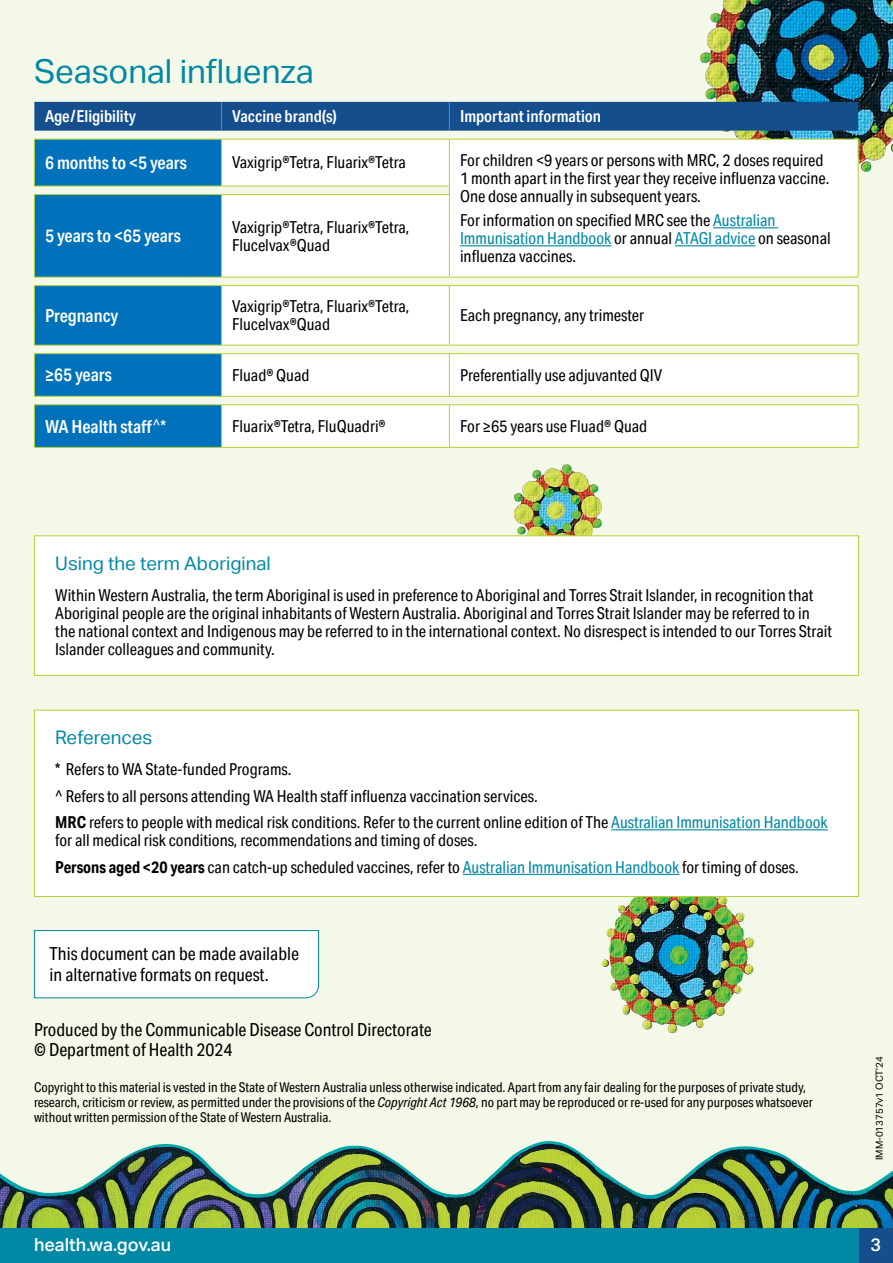
<style>
.page{position:relative;width:893px;height:1263px;background:#f4f8e8}
.page>*{position:absolute;margin:0;border:0;box-sizing:border-box;transform-origin:0 0}
.t1{font:33px "Aktiv Grotesk";color:#0088a5}
.t2{font:18.75px "Aktiv Grotesk";color:#0088a5}
.t3{font:18px/19.5px "Aktiv Grotesk Cd";color:#000}
.t4{font:600 18px "Aktiv Grotesk Cd";color:#fff}
.t5{font:500 18px "Aktiv Grotesk";color:#fff}
.t6{font:16.5px/18px "Aktiv Grotesk Cd";color:#000}
.t7{font:600 16.5px "Aktiv Grotesk Cd";color:#fff}
.t8{font:13.5px/15px "Aktiv Grotesk Cd";color:#000}
.t9{font:9.75px "Aktiv Grotesk";color:#000}
.s1{color:#0088a5}
.s2{font-weight:400}
.s3{font-size:15px}
.s4{font-weight:700}
.s5{font-style:italic}
</style>
<div class="page">
<img style="left:0;top:1141px;width:893px;height:88px">
<img style="left:514px;top:464px;width:88px;height:71px">
<img style="left:606px;top:897px;width:136px;height:136px">
<div style="left:34px;top:710px;width:825px;height:187px;background:#fff;border:1px solid #b3d235"></div>
<hr style="left:611px;top:829px;width:217px;height:1px;background:#0088a5">
<hr style="left:463px;top:874px;width:216px;height:1px;background:#0088a5">
<div style="left:34px;top:535px;width:825px;height:141px;background:#fff;border:1px solid #b3d235"></div>
<img style="left:699px;top:0;width:194px;height:172px">
<svg style="left:35px;top:140px;width:186px;height:307px;background:#187fbf"></svg>
<svg style="left:222px;top:140px;width:636px;height:307px;background:#fdfefb"></svg>
<hr style="left:34px;top:140px;width:1px;height:46px;background:#b3d235">
<hr style="left:221px;top:140px;width:1px;height:46px;background:#b3d235">
<hr style="left:449px;top:140px;width:1px;height:46px;background:#b3d235">
<hr style="left:858px;top:140px;width:1px;height:46px;background:#b3d235">
<hr style="left:858px;top:195px;width:1px;height:82px;background:#b3d235">
<hr style="left:34px;top:186px;width:187px;height:1px;background:#b3d235">
<hr style="left:221px;top:186px;width:229px;height:1px;background:#b3d235">
<hr style="left:34px;top:194px;width:187px;height:1px;background:#b3d235">
<hr style="left:34px;top:195px;width:1px;height:82px;background:#b3d235">
<hr style="left:221px;top:194px;width:229px;height:1px;background:#b3d235">
<hr style="left:221px;top:195px;width:1px;height:82px;background:#b3d235">
<hr style="left:449px;top:195px;width:1px;height:82px;background:#b3d235">
<hr style="left:34px;top:277px;width:187px;height:1px;background:#b3d235">
<hr style="left:221px;top:277px;width:228px;height:1px;background:#b3d235">
<hr style="left:449px;top:277px;width:409px;height:1px;background:#b3d235">
<hr style="left:34px;top:285px;width:187px;height:1px;background:#b3d235">
<hr style="left:34px;top:286px;width:1px;height:59px;background:#b3d235">
<hr style="left:221px;top:285px;width:228px;height:1px;background:#b3d235">
<hr style="left:221px;top:286px;width:1px;height:59px;background:#b3d235">
<hr style="left:449px;top:285px;width:409px;height:1px;background:#b3d235">
<hr style="left:449px;top:286px;width:1px;height:59px;background:#b3d235">
<hr style="left:858px;top:286px;width:1px;height:59px;background:#b3d235">
<hr style="left:34px;top:345px;width:187px;height:1px;background:#b3d235">
<hr style="left:221px;top:345px;width:228px;height:1px;background:#b3d235">
<hr style="left:449px;top:345px;width:409px;height:1px;background:#b3d235">
<hr style="left:34px;top:353px;width:187px;height:1px;background:#b3d235">
<hr style="left:34px;top:354px;width:1px;height:42px;background:#b3d235">
<hr style="left:221px;top:353px;width:228px;height:1px;background:#b3d235">
<hr style="left:221px;top:354px;width:1px;height:42px;background:#b3d235">
<hr style="left:449px;top:353px;width:409px;height:1px;background:#b3d235">
<hr style="left:449px;top:354px;width:1px;height:42px;background:#b3d235">
<hr style="left:858px;top:354px;width:1px;height:42px;background:#b3d235">
<hr style="left:34px;top:396px;width:187px;height:1px;background:#b3d235">
<hr style="left:221px;top:396px;width:228px;height:1px;background:#b3d235">
<hr style="left:449px;top:396px;width:409px;height:1px;background:#b3d235">
<hr style="left:34px;top:404px;width:187px;height:1px;background:#b3d235">
<hr style="left:34px;top:405px;width:1px;height:42px;background:#b3d235">
<hr style="left:221px;top:404px;width:228px;height:1px;background:#b3d235">
<hr style="left:221px;top:405px;width:1px;height:42px;background:#b3d235">
<hr style="left:449px;top:404px;width:409px;height:1px;background:#b3d235">
<hr style="left:449px;top:405px;width:1px;height:42px;background:#b3d235">
<hr style="left:858px;top:405px;width:1px;height:42px;background:#b3d235">
<hr style="left:34px;top:447px;width:187px;height:1px;background:#b3d235">
<hr style="left:221px;top:447px;width:228px;height:1px;background:#b3d235">
<hr style="left:449px;top:447px;width:409px;height:1px;background:#b3d235">
<div style="left:34px;top:102px;width:824px;height:29px;background:#144e8c"></div>
<hr style="left:34px;top:139px;width:187px;height:1px;background:#b3d235">
<hr style="left:221px;top:139px;width:228px;height:1px;background:#b3d235">
<hr style="left:449px;top:139px;width:409px;height:1px;background:#b3d235">
<hr style="left:713px;top:227px;width:65px;height:1px;background:#0088a5">
<hr style="left:460px;top:245px;width:151px;height:1px;background:#0088a5">
<hr style="left:675px;top:245px;width:80px;height:1px;background:#0088a5">
<div style="left:859px;top:1229px;width:34px;height:34px;background:#144e8c"></div>
<div style="left:0;top:1229px;width:859px;height:34px;background:#0088a5"></div>
<div style="left:34px;top:930px;width:285px;height:68px;background:#fff"></div>
<h1 class="t1" style="left:34px;top:52px;width:282px">Seasonal influenza</h1>
<p class="t7" style="left:45px;top:107px;width:93px">Age/Eligibility</p>
<p class="t7" style="left:232px;top:107px;width:106px">Vaccine brand(s)</p>
<p class="t7" style="left:460px;top:107px;width:142px">Important information</p>
<p class="t4" style="left:45px;top:152px;width:143px">6 months to &lt;5 years</p>
<p class="t6" style="left:232px;top:153px;width:175px">Vaxigrip®Tetra, Fluarix®Tetra</p>
<p class="t6" style="left:460px;top:151px;width:371px">For children &lt;9 years or persons with MRC, 2 doses required<br>1 month apart in the first year they receive influenza vaccine.<br>One dose annually in subsequent years.</p>
<p class="t6" style="left:460px;top:211px;width:372px">For information on specified MRC see the <span class="s1">Australian<br>Immunisation Handbook</span> or annual <span class="s1">ATAGI advice</span> on seasonal influenza vaccines.</p>
<p class="t4" style="left:45px;top:225px;width:137px">5 years to &lt;65 years</p>
<p class="t6" style="left:232px;top:218px;width:179px">Vaxigrip®Tetra, Fluarix®Tetra,<br>Flucelvax®Quad</p>
<p class="t4" style="left:45px;top:305px;width:75px">Pregnancy</p>
<p class="t6" style="left:232px;top:297px;width:179px">Vaxigrip®Tetra, Fluarix®Tetra,<br>Flucelvax®Quad</p>
<p class="t6" style="left:460px;top:306px;width:186px">Each pregnancy, any trimester</p>
<p class="t4" style="left:45px;top:365px;width:68px">≥65 years</p>
<p class="t6" style="left:232px;top:366px;width:79px">Fluad® Quad</p>
<p class="t6" style="left:460px;top:366px;width:204px">Preferentially use adjuvanted QIV</p>
<p class="t4" style="left:45px;top:416px;width:122px">WA Health staff<sup>^</sup><span class="s2">*</span></p>
<p class="t6" style="left:232px;top:417px;width:155px">Fluarix®Tetra, FluQuadri®</p>
<p class="t6" style="left:460px;top:417px;width:189px">For ≥65 years use Fluad® Quad</p>
<p class="t2" style="left:55px;top:553px;width:217px">Using the term Aboriginal</p>
<p class="t6" style="left:55px;top:586px;width:778px">Within Western Australia, the term Aboriginal is used in preference to Aboriginal and Torres Strait Islander, in recognition that Aboriginal people are the original inhabitants of Western Australia. Aboriginal and Torres Strait Islander may be referred to in the national context and Indigenous may be referred to in the international context. No disrespect is intended to our Torres Strait Islander colleagues and community.</p>
<p class="t2" style="left:55px;top:727px;width:99px">References</p>
<p class="t6" style="left:55px;top:756px;width:774px;line-height:26.5px">* Refers to WA State-funded Programs.<br><span class="s3">^</span> Refers to all persons attending WA Health staff influenza vaccination services.<br><span class="s4">MRC</span> refers to people with medical risk conditions. Refer to the current online edition of The <span class="s1">Australian Immunisation Handbook</span></p>
<p class="t6" style="left:55px;top:827px;width:745px;line-height:26.5px">for all medical risk conditions, recommendations and timing of doses.<br><span class="s4">Persons aged &lt;20 years</span> can catch-up scheduled vaccines, refer to <span class="s1">Australian Immunisation Handbook</span> for timing of doses.</p>
<p class="t3" style="left:50px;top:943px;width:251px;line-height:21px">This document can be made available in alternative formats on request.</p>
<p class="t3" style="left:34px;top:1020px;width:399px">Produced by the Communicable Disease Control Directorate © Department of Health 2024</p>
<p class="t8" style="left:34px;top:1079px;width:780px">Copyright to this material is vested in the State of Western Australia unless otherwise indicated. Apart from any fair dealing for the purposes of private study, research, criticism or review, as permitted under the provisions of the <span class="s5">Copyright Act 1968</span>, no part may be reproduced or re-used for any purposes whatsoever without written permission of the State of Western Australia.</p>
<p class="t9" style="left:874px;top:1160px;width:106px;rotate:-90deg">IMM-013757v1 OCT’24</p>
<p class="t5" style="left:34px;top:1234px;width:139px">health.wa.gov.au</p>
<p class="t5" style="left:871px;top:1234px;width:12px">3</p>
</div>
